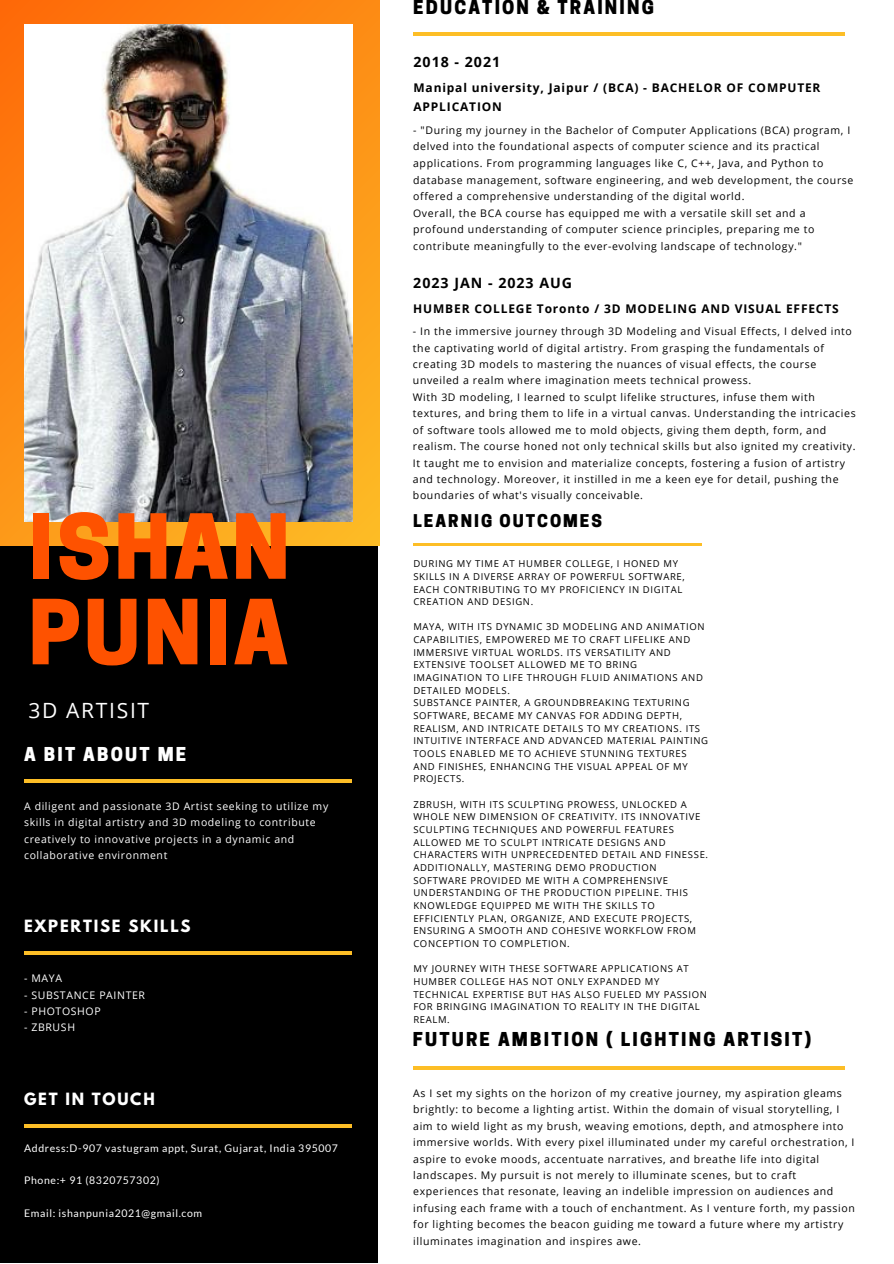
<style>
.page{position:relative;width:894px;height:1264px;background:#fff}
.page>*{position:absolute;margin:0;border:0;box-sizing:border-box;transform-origin:0 0}
.t1{font:800 84px "Cooper Hewitt";letter-spacing:.04em;color:#fe5200}
.t2{font:21px "Open Sans";letter-spacing:.08em;color:#fff}
.t3{font:800 18px "Cooper Hewitt";letter-spacing:.12em;color:#000}
.t4{font:800 18px "Cooper Hewitt";letter-spacing:.12em;color:#fff}
.t5{font:800 16.5px "Cooper Hewitt";letter-spacing:.12em;color:#000}
.t6{font:700 15px "League Spartan";letter-spacing:.12em;color:#fff}
.t7{font:700 14.25px "Open Sans";letter-spacing:.07em;color:#000}
.t8{font:700 12px/18.6px "Open Sans";letter-spacing:.07em;color:#000}
.t9{font:10.5px/16.4px "Open Sans";letter-spacing:.06em;color:#000}
.t10{font:10.5px/16.4px "Open Sans";letter-spacing:.06em;color:#fff}
.t11{font:10.5px "Lato";letter-spacing:.06em;color:#fff}
.t12{font:9.45px/12.6px "Open Sans";letter-spacing:.07em;color:#000}
</style>
<div class="page">
<div style="left:0;top:495px;width:377px;height:767px;background:#000"></div>
<svg style="left:0;top:0;width:379px;height:545px;background:#fc9419"></svg>
<img style="left:24px;top:25px;width:329px;height:496px">
<hr style="left:24px;top:779px;width:327px;height:4px;background:#fdbe26">
<hr style="left:24px;top:951px;width:327px;height:3px;background:#fdbe26">
<hr style="left:24px;top:1124px;width:327px;height:3px;background:#fdbe26">
<hr style="left:413px;top:33px;width:431px;height:3px;background:#fdbe26">
<hr style="left:413px;top:543px;width:288px;height:3px;background:#fdbe26">
<hr style="left:413px;top:1066px;width:431px;height:3px;background:#fdbe26">
<img style="left:54px;top:58px;width:268px;height:268px">
<p class="t1" style="left:28px;top:515px;width:263px">ISHAN</p>
<p class="t1" style="left:28px;top:601px;width:261px">PUNIA</p>
<p class="t2" style="left:28px;top:695px;width:122px">3D ARTISIT</p>
<p class="t4" style="left:24px;top:747px;width:164px">A BIT ABOUT ME</p>
<p class="t10" style="left:24px;top:797px;width:305px">A diligent and passionate 3D Artist seeking to utilize my skills in digital artistry and 3D modeling to contribute creatively to innovative projects in a dynamic and collaborative environment</p>
<p class="t6" style="left:24px;top:918px;width:168px">EXPERTISE SKILLS</p>
<p class="t10" style="left:24px;top:969px;width:39px">- MAYA</p>
<p class="t10" style="left:24px;top:986px;width:122px">- SUBSTANCE PAINTER</p>
<p class="t10" style="left:24px;top:1002px;width:78px">- PHOTOSHOP</p>
<p class="t10" style="left:24px;top:1019px;width:52px">- ZBRUSH</p>
<p class="t6" style="left:24px;top:1091px;width:132px">GET IN TOUCH</p>
<p class="t11" style="left:24px;top:1141px;width:315px">Address:D-907 vastugram appt, Surat, Gujarat, India 395007</p>
<p class="t11" style="left:24px;top:1173px;width:137px">Phone:+ 91 (8320757302)</p>
<p class="t11" style="left:24px;top:1206px;width:179px">Email: ishanpunia2021@gmail.com</p>
<p class="t3" style="left:413px;top:0;width:242px">EDUCATION &amp; TRAINING</p>
<p class="t7" style="left:413px;top:52px;width:88px">2018 - 2021</p>
<p class="t8" style="left:413px;top:78px;width:408px">Manipal university, Jaipur / (BCA) - BACHELOR OF COMPUTER<br>APPLICATION</p>
<p class="t9" style="left:413px;top:121px;width:441px">- "During my journey in the Bachelor of Computer Applications (BCA) program, I delved into the foundational aspects of computer science and its practical applications. From programming languages like C, C++, Java, and Python to database management, software engineering, and web development, the course offered a comprehensive understanding of the digital world.</p>
<p class="t9" style="left:413px;top:204px;width:402px">Overall, the BCA course has equipped me with a versatile skill set and a profound understanding of computer science principles, preparing me to contribute meaningfully to the ever-evolving landscape of technology."</p>
<p class="t7" style="left:413px;top:272px;width:160px">2023 JAN - 2023 AUG</p>
<p class="t8" style="left:413px;top:298px;width:427px">HUMBER COLLEGE Toronto / 3D MODELING AND VISUAL EFFECTS</p>
<p class="t9" style="left:413px;top:323px;width:440px">- In the immersive journey through 3D Modeling and Visual Effects, I delved into the captivating world of digital artistry. From grasping the fundamentals of creating 3D models to mastering the nuances of visual effects, the course unveiled a realm where imagination meets technical prowess.</p>
<p class="t9" style="left:413px;top:388px;width:444px">With 3D modeling, I learned to sculpt lifelike structures, infuse them with textures, and bring them to life in a virtual canvas. Understanding the intricacies of software tools allowed me to mold objects, giving them depth, form, and realism. The course honed not only technical skills but also ignited my creativity.<br>It taught me to envision and materialize concepts, fostering a fusion of artistry and technology. Moreover, it instilled in me a keen eye for detail, pushing the boundaries of what's visually conceivable.</p>
<p class="t5" style="left:413px;top:514px;width:190px">LEARNIG OUTCOMES</p>
<p class="t12" style="left:413px;top:557px;width:273px">DURING MY TIME AT HUMBER COLLEGE, I HONED MY SKILLS IN A DIVERSE ARRAY OF POWERFUL SOFTWARE, EACH CONTRIBUTING TO MY PROFICIENCY IN DIGITAL CREATION AND DESIGN.</p>
<p class="t12" style="left:413px;top:620px;width:293px">MAYA, WITH ITS DYNAMIC 3D MODELING AND ANIMATION CAPABILITIES, EMPOWERED ME TO CRAFT LIFELIKE AND IMMERSIVE VIRTUAL WORLDS. ITS VERSATILITY AND EXTENSIVE TOOLSET ALLOWED ME TO BRING IMAGINATION TO LIFE THROUGH FLUID ANIMATIONS AND DETAILED MODELS.</p>
<p class="t12" style="left:413px;top:696px;width:296px">SUBSTANCE PAINTER, A GROUNDBREAKING TEXTURING SOFTWARE, BECAME MY CANVAS FOR ADDING DEPTH, REALISM, AND INTRICATE DETAILS TO MY CREATIONS. ITS INTUITIVE INTERFACE AND ADVANCED MATERIAL PAINTING TOOLS ENABLED ME TO ACHIEVE STUNNING TEXTURES AND FINISHES, ENHANCING THE VISUAL APPEAL OF MY PROJECTS.</p>
<p class="t12" style="left:413px;top:797px;width:296px">ZBRUSH, WITH ITS SCULPTING PROWESS, UNLOCKED A WHOLE NEW DIMENSION OF CREATIVITY. ITS INNOVATIVE SCULPTING TECHNIQUES AND POWERFUL FEATURES ALLOWED ME TO SCULPT INTRICATE DESIGNS AND CHARACTERS WITH UNPRECEDENTED DETAIL AND FINESSE.</p>
<p class="t12" style="left:413px;top:861px;width:284px">ADDITIONALLY, MASTERING DEMO PRODUCTION SOFTWARE PROVIDED ME WITH A COMPREHENSIVE UNDERSTANDING OF THE PRODUCTION PIPELINE. THIS KNOWLEDGE EQUIPPED ME WITH THE SKILLS TO EFFICIENTLY PLAN, ORGANIZE, AND EXECUTE PROJECTS, ENSURING A SMOOTH AND COHESIVE WORKFLOW FROM CONCEPTION TO COMPLETION.</p>
<p class="t12" style="left:413px;top:962px;width:295px">MY JOURNEY WITH THESE SOFTWARE APPLICATIONS AT HUMBER COLLEGE HAS NOT ONLY EXPANDED MY TECHNICAL EXPERTISE BUT HAS ALSO FUELED MY PASSION FOR BRINGING IMAGINATION TO REALITY IN THE DIGITAL REALM.</p>
<p class="t3" style="left:413px;top:1032px;width:400px">FUTURE AMBITION ( LIGHTING ARTISIT)</p>
<p class="t9" style="left:413px;top:1084px;width:443px">As I set my sights on the horizon of my creative journey, my aspiration gleams brightly: to become a lighting artist. Within the domain of visual storytelling, I aim to wield light as my brush, weaving emotions, depth, and atmosphere into immersive worlds. With every pixel illuminated under my careful orchestration, I aspire to evoke moods, accentuate narratives, and breathe life into digital landscapes. My pursuit is not merely to illuminate scenes, but to craft experiences that resonate, leaving an indelible impression on audiences and infusing each frame with a touch of enchantment. As I venture forth, my passion for lighting becomes the beacon guiding me toward a future where my artistry illuminates imagination and inspires awe.</p>
</div>
